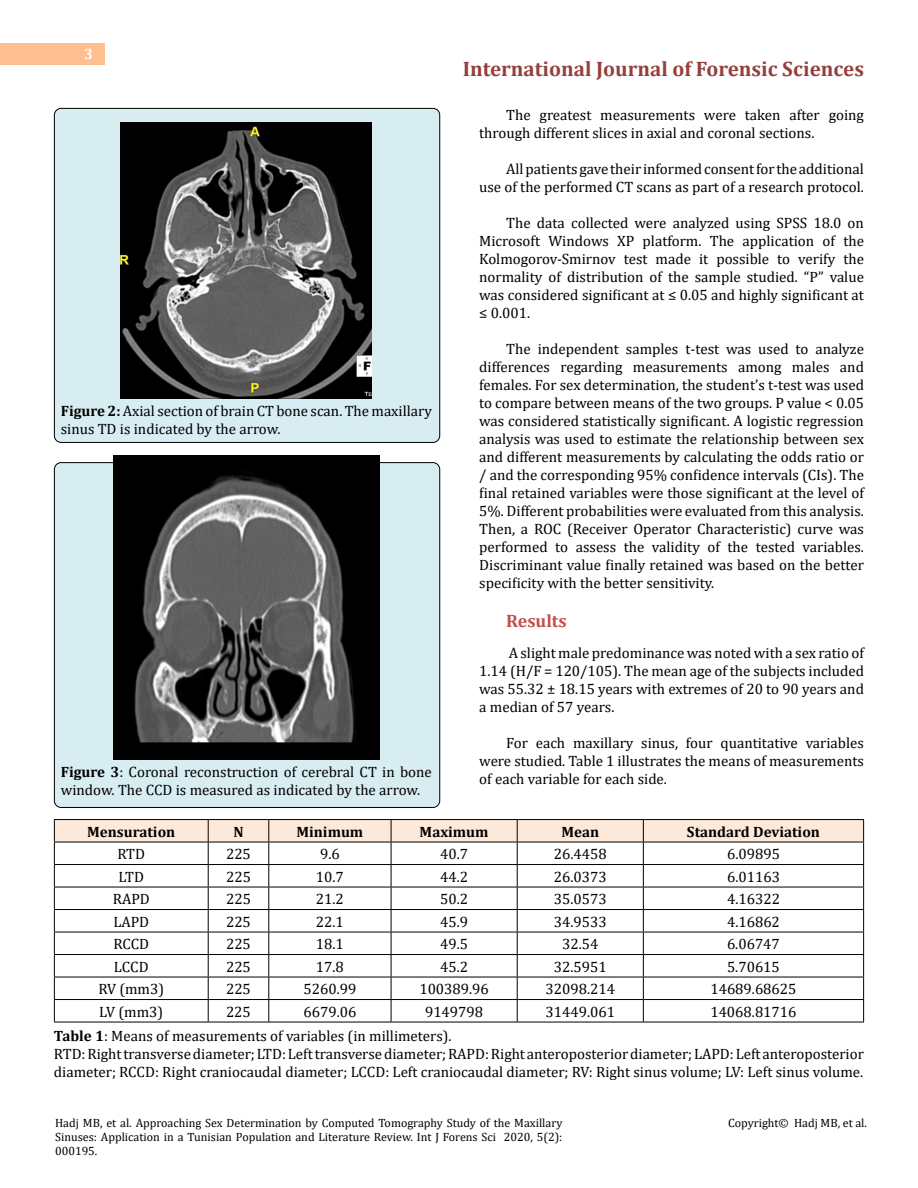
<style>
.page{position:relative;width:918px;height:1188px;background:#fff}
.page>*{position:absolute;margin:0;border:0;box-sizing:border-box;transform-origin:0 0}
.t1{font:700 21px "Cambria";color:#953f3c}
.t2{font:700 18px "Cambria";color:#c0504d}
.t3{font:15px/18px "Cambria";color:#000}
.t4{font:700 15px "Cambria";color:#000}
.t5{font:700 15px "Cambria";color:#fff}
.t6{font:12px/14.4px "Cambria";color:#000;text-align:justify}
.s1{font-weight:700}
</style>
<div class="page">
<div style="left:0;top:43px;width:105px;height:21px;background:#ffbf91"></div>
<div style="left:54px;top:463px;width:386px;height:344px;background:#d8edf2;border-radius:7px"></div>
<div style="left:54px;top:108px;width:386px;height:334px;background:#d8edf2;border-radius:7px"></div>
<div style="left:54px;top:108px;width:386px;height:335px;border:1px solid #000;border-radius:7px"></div>
<img style="left:121px;top:123px;width:251px;height:275px">
<img style="left:113px;top:456px;width:266px;height:303px">
<hr style="left:54px;top:819px;width:154px;height:1px;background:#000">
<hr style="left:208px;top:819px;width:61px;height:1px;background:#000">
<hr style="left:269px;top:819px;width:122px;height:1px;background:#000">
<hr style="left:391px;top:819px;width:126px;height:1px;background:#000">
<hr style="left:517px;top:819px;width:126px;height:1px;background:#000">
<hr style="left:643px;top:819px;width:221px;height:1px;background:#000">
<hr style="left:54px;top:1022px;width:154px;height:1px;background:#000">
<hr style="left:208px;top:1022px;width:61px;height:1px;background:#000">
<hr style="left:269px;top:1022px;width:122px;height:1px;background:#000">
<hr style="left:391px;top:1022px;width:126px;height:1px;background:#000">
<hr style="left:517px;top:1022px;width:126px;height:1px;background:#000">
<hr style="left:643px;top:1022px;width:221px;height:1px;background:#000">
<svg style="left:54px;top:820px;width:810px;height:202px"></svg>
<p class="t5" style="left:84px;top:44px;width:10px">3</p>
<p class="t3" style="left:61px;top:402px;width:373px"><span class="s1">Figure 2:</span> Axial section of brain CT bone scan. The maxillary sinus TD is indicated by the arrow.</p>
<p class="t3" style="left:61px;top:763px;width:373px"><span class="s1">Figure 3</span>: Coronal reconstruction of cerebral CT in bone window. The CCD is measured as indicated by the arrow.</p>
<h1 class="t1" style="left:463px;top:54px;width:403px">International Journal of Forensic Sciences</h1>
<p class="t3" style="left:479px;top:105px;width:386px;text-indent:27px">The greatest measurements were taken after going through different slices in axial and coronal sections.</p>
<p class="t3" style="left:479px;top:159px;width:386px;text-align:right">All patients gave their informed consent for the additional<br>use of the performed CT scans as part of a research protocol.</p>
<p class="t3" style="left:479px;top:213px;width:386px;text-align:justify;text-indent:27px">The data collected were analyzed using SPSS 18.0 on Microsoft Windows XP platform. The application of the Kolmogorov-Smirnov test made it possible to verify the normality of distribution of the sample studied. “P” value was considered significant at ≤ 0.05 and highly significant at ≤ 0.001.</p>
<p class="t3" style="left:479px;top:339px;width:386px;text-align:justify;text-indent:27px">The independent samples t-test was used to analyze differences regarding measurements among males and females. For sex determination, the student’s t-test was used to compare between means of the two groups. P value &lt; 0.05 was considered statistically significant. A logistic regression analysis was used to estimate the relationship between sex and different measurements by calculating the odds ratio or / and the corresponding 95% confidence intervals (CIs). The final retained variables were those significant at the level of 5%. Different probabilities were evaluated from this analysis.<br>Then, a ROC (Receiver Operator Characteristic) curve was performed to assess the validity of the tested variables.<br>Discriminant value finally retained was based on the better specificity with the better sensitivity.</p>
<p class="t2" style="left:506px;top:608px;width:62px">Results</p>
<p class="t3" style="left:479px;top:644px;width:386px;text-align:justify;text-indent:29px">A slight male predominance was noted with a sex ratio of 1.14 (H/F = 120/105). The mean age of the subjects included was 55.32 ± 18.15 years with extremes of 20 to 90 years and a median of 57 years.</p>
<p class="t3" style="left:479px;top:734px;width:386px;text-align:justify;text-indent:27px">For each maxillary sinus, four quantitative variables were studied. Table 1 illustrates the means of measurements of each variable for each side.</p>
<p class="t4" style="left:87px;top:821px;width:90px">Mensuration</p>
<p class="t4" style="left:233px;top:821px;width:12px">N</p>
<p class="t4" style="left:297px;top:821px;width:68px">Minimum</p>
<p class="t4" style="left:420px;top:821px;width:70px">Maximum</p>
<p class="t4" style="left:561px;top:821px;width:39px">Mean</p>
<p class="t4" style="left:687px;top:821px;width:134px">Standard Deviation</p>
<p class="t3" style="left:117px;top:845px;width:29px">RTD</p>
<p class="t3" style="left:226px;top:845px;width:26px">225</p>
<p class="t3" style="left:320px;top:845px;width:21px">9.6</p>
<p class="t3" style="left:440px;top:845px;width:30px">40.7</p>
<p class="t3" style="left:554px;top:845px;width:54px">26.4458</p>
<p class="t3" style="left:727px;top:845px;width:54px">6.09895</p>
<p class="t3" style="left:119px;top:867px;width:27px">LTD</p>
<p class="t3" style="left:226px;top:867px;width:26px">225</p>
<p class="t3" style="left:316px;top:867px;width:30px">10.7</p>
<p class="t3" style="left:440px;top:867px;width:30px">44.2</p>
<p class="t3" style="left:554px;top:867px;width:54px">26.0373</p>
<p class="t3" style="left:727px;top:867px;width:54px">6.01163</p>
<p class="t3" style="left:113px;top:890px;width:39px">RAPD</p>
<p class="t3" style="left:226px;top:890px;width:26px">225</p>
<p class="t3" style="left:316px;top:890px;width:30px">21.2</p>
<p class="t3" style="left:440px;top:890px;width:30px">50.2</p>
<p class="t3" style="left:554px;top:890px;width:54px">35.0573</p>
<p class="t3" style="left:727px;top:890px;width:54px">4.16322</p>
<p class="t3" style="left:113px;top:912px;width:37px">LAPD</p>
<p class="t3" style="left:226px;top:912px;width:26px">225</p>
<p class="t3" style="left:316px;top:912px;width:30px">22.1</p>
<p class="t3" style="left:440px;top:912px;width:30px">45.9</p>
<p class="t3" style="left:554px;top:912px;width:54px">34.9533</p>
<p class="t3" style="left:727px;top:912px;width:54px">4.16862</p>
<p class="t3" style="left:113px;top:935px;width:37px">RCCD</p>
<p class="t3" style="left:226px;top:935px;width:26px">225</p>
<p class="t3" style="left:316px;top:935px;width:30px">18.1</p>
<p class="t3" style="left:440px;top:935px;width:30px">49.5</p>
<p class="t3" style="left:562px;top:935px;width:38px">32.54</p>
<p class="t3" style="left:727px;top:935px;width:54px">6.06747</p>
<p class="t3" style="left:114px;top:957px;width:36px">LCCD</p>
<p class="t3" style="left:226px;top:957px;width:26px">225</p>
<p class="t3" style="left:316px;top:957px;width:30px">17.8</p>
<p class="t3" style="left:440px;top:957px;width:30px">45.2</p>
<p class="t3" style="left:554px;top:957px;width:54px">32.5951</p>
<p class="t3" style="left:727px;top:957px;width:54px">5.70615</p>
<p class="t3" style="left:98px;top:980px;width:67px">RV (mm3)</p>
<p class="t3" style="left:226px;top:980px;width:26px">225</p>
<p class="t3" style="left:303px;top:980px;width:54px">5260.99</p>
<p class="t3" style="left:419px;top:980px;width:71px">100389.96</p>
<p class="t3" style="left:545px;top:980px;width:71px">32098.214</p>
<p class="t3" style="left:710px;top:980px;width:88px">14689.68625</p>
<p class="t3" style="left:99px;top:1002px;width:65px">LV (mm3)</p>
<p class="t3" style="left:226px;top:1002px;width:26px">225</p>
<p class="t3" style="left:303px;top:1002px;width:54px">6679.06</p>
<p class="t3" style="left:425px;top:1002px;width:60px">9149798</p>
<p class="t3" style="left:545px;top:1002px;width:71px">31449.061</p>
<p class="t3" style="left:710px;top:1002px;width:88px">14068.81716</p>
<p class="t3" style="left:54px;top:1027px;width:812px"><span class="s1">Table 1</span>: Means of measurements of variables (in millimeters).<br>RTD: Right transverse diameter; LTD: Left transverse diameter; RAPD: Right anteroposterior diameter; LAPD: Left anteroposterior diameter; RCCD: Right craniocaudal diameter; LCCD: Left craniocaudal diameter; RV: Right sinus volume; LV: Left sinus volume.</p>
<p class="t6" style="left:55px;top:1115px;width:509px">Hadj MB, et al. Approaching Sex Determination by Computed Tomography Study of the Maxillary Sinuses: Application in a Tunisian Population and Literature Review. Int J Forens Sci 2020, 5(2):<br>000195.</p>
<p class="t6" style="left:728px;top:1115px;width:140px">Copyright© Hadj MB, et al.</p>
</div>
